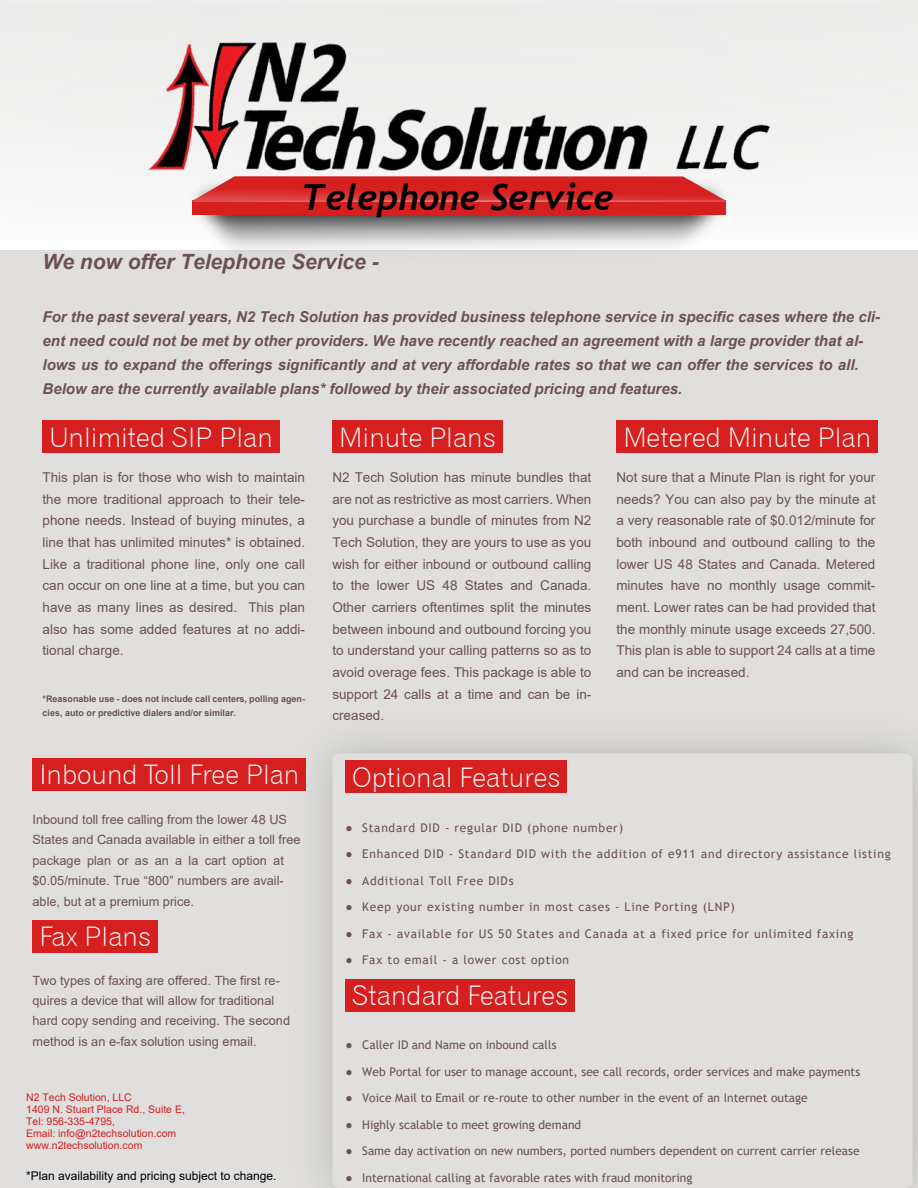
<style>
.page{position:relative;width:918px;height:1188px;background:#fff}
.page>*{position:absolute;margin:0;border:0;box-sizing:border-box;transform-origin:0 0}
.t1{font:italic 700 36px "Trebuchet";color:#000}
.t2{font:27px "Gothic 720 BT Light B";color:#fff}
.t3{font:italic 700 21px "Arial";color:#6b5252}
.t4{font:italic 700 15px/24.2px "Arial";color:#6b5252}
.t5{font:13.5px/21.6px "Arial";color:#6b5252;text-align:justify}
.t6{font:12.75px/20.4px "Arial";color:#6b5252}
.t7{font:12px "Trebuchet MS";color:#6b5252}
.t8{font:12px "Trebuchet MS";letter-spacing:.065em;color:#6b5252}
.t9{font:12px "Arial";color:#000}
.t10{font:10.5px/12px "Arial";color:#d61f1f}
.t11{font:700 9px/14.4px "Arial";color:#6b5252}
.s1{font-family:"Times New Roman"}
</style>
<div class="page">
<div style="left:0;top:251px;width:918px;height:937px;background:#e0dfdd"></div>
<img style="left:182px;top:175px;width:555px;height:73px">
<svg style="left:193px;top:176px;width:533px;height:24px;background:#d93939"></svg>
<div style="left:193px;top:201px;width:533px;height:14px;background:#d61f1f"></div>
<img style="left:192px;top:200px;width:534px;height:2px">
<img style="left:149px;top:43px;width:620px;height:127px">
<div style="left:332px;top:421px;width:164px;height:32px;background:#d61f1f"></div>
<div style="left:496px;top:421px;width:7px;height:32px;background:#d61f1f"></div>
<div style="left:616px;top:421px;width:255px;height:32px;background:#d61f1f"></div>
<div style="left:871px;top:421px;width:7px;height:32px;background:#d61f1f"></div>
<div style="left:43px;top:421px;width:230px;height:32px;background:#d61f1f"></div>
<div style="left:273px;top:421px;width:7px;height:32px;background:#d61f1f"></div>
<div style="left:32px;top:758px;width:267px;height:32px;background:#d61f1f"></div>
<img style="left:275px;top:740px;width:643px;height:448px">
<div style="left:332px;top:753px;width:581px;height:435px;background:#e0dfdd;border-radius:7px"></div>
<div style="left:345px;top:761px;width:216px;height:32px;background:#d61f1f"></div>
<div style="left:561px;top:761px;width:6px;height:32px;background:#d61f1f"></div>
<div style="left:345px;top:979px;width:223px;height:33px;background:#d61f1f"></div>
<div style="left:568px;top:979px;width:7px;height:33px;background:#d61f1f"></div>
<div style="left:32px;top:920px;width:119px;height:33px;background:#d61f1f"></div>
<div style="left:151px;top:920px;width:7px;height:33px;background:#d61f1f"></div>
<h1 class="t1" style="left:301px;top:184px;width:314px">Telephone Service</h1>
<h3 class="t3" style="left:43px;top:254px;width:338px">We now offer Telephone Service -</h3>
<p class="t4" style="left:43px;top:306px;width:839px">For the past several years, N2 Tech Solution has provided business telephone service in specific cases where the cli&shy;ent need could not be met by other providers. We have recently reached an agreement with a large provider that al&shy;lows us to expand the offerings significantly and at very affordable rates so that we can offer the services to all.<br>Below are the currently available plans* followed by their associated pricing and features.</p>
<h2 class="t2" style="left:339px;top:426px;width:158px">Minute Plans</h2>
<p class="t5" style="left:332px;top:468px;width:261px">N2 Tech Solution has minute bundles that are not as restrictive as most carriers. When you purchase a bundle of minutes from N2<br>Tech Solution, they are yours to use as you wish for either inbound or outbound calling to the lower US 48 States and Canada.<br>Other carriers oftentimes split the minutes between inbound and outbound forcing you to understand your calling patterns so as to avoid overage fees. This package is able to support 24 calls at a time and can be in&shy;creased.</p>
<h2 class="t2" style="left:49px;top:426px;width:225px">Unlimited SIP Plan</h2>
<p class="t5" style="left:43px;top:468px;width:264px">This plan is for those who wish to maintain the more traditional approach to their tele&shy;phone needs. Instead of buying minutes, a line that has unlimited minutes* is obtained.<br>Like a traditional phone line, only one call can occur on one line at a time, but you can have as many lines as desired. This plan also has some added features at no addi&shy;tional charge.</p>
<p class="t11" style="left:43px;top:692px;width:264px">*Reasonable use - does not include call centers, polling agen&shy;cies, auto or predictive dialers and/or similar.</p>
<h2 class="t2" style="left:623px;top:426px;width:249px">Metered Minute Plan</h2>
<p class="t5" style="left:616px;top:468px;width:261px">Not sure that a Minute Plan is right for your needs? You can also pay by the minute at a very reasonable rate of $0.012/minute for both inbound and outbound calling to the lower US 48 States and Canada. Metered minutes have no monthly usage commit&shy;ment. Lower rates can be had provided that the monthly minute usage exceeds 27,500.<br>This plan is able to support 24 calls at a time and can be increased.</p>
<h2 class="t2" style="left:39px;top:764px;width:262px">Inbound Toll Free Plan</h2>
<p class="t6" style="left:32px;top:810px;width:270px">Inbound toll free calling from the lower 48 US States and Canada available in either a toll free package plan or as an a la cart option at $0.05/minute. True “800” numbers are avail&shy;able, but at a premium price.</p>
<h2 class="t2" style="left:39px;top:926px;width:113px">Fax Plans</h2>
<p class="t6" style="left:32px;top:971px;width:259px">Two types of faxing are offered. The first re&shy;quires a device that will allow for traditional hard copy sending and receiving. The second method is an e-fax solution using email.</p>
<p class="t10" style="left:26px;top:1092px;width:160px">N2 Tech Solution, LLC<br>1409 N. Stuart Place Rd., Suite E,<br>Tel: 956-335-4795,<br>Email: info@n2techsolution.com www.n2techsolution.com</p>
<p class="t9" style="left:26px;top:1172px;width:252px">*Plan availability and pricing subject to change.</p>
<h2 class="t2" style="left:352px;top:766px;width:210px">Optional Features</h2>
<p class="t8" style="left:345px;top:823px;width:279px"><span class="s1">●</span> Standard DID - regular DID (phone number)</p>
<p class="t8" style="left:345px;top:850px;width:547px"><span class="s1">●</span> Enhanced DID - Standard DID with the addition of e911 and directory assistance listing</p>
<p class="t8" style="left:345px;top:876px;width:170px"><span class="s1">●</span> Additional Toll Free DIDs</p>
<p class="t8" style="left:345px;top:902px;width:391px"><span class="s1">●</span> Keep your existing number in most cases - Line Porting (LNP)</p>
<p class="t8" style="left:345px;top:929px;width:509px"><span class="s1">●</span> Fax - available for US 50 States and Canada at a fixed price for unlimited faxing</p>
<p class="t8" style="left:345px;top:955px;width:225px"><span class="s1">●</span> Fax to email - a lower cost option</p>
<h2 class="t2" style="left:352px;top:985px;width:217px">Standard Features</h2>
<p class="t7" style="left:345px;top:1041px;width:213px"><span class="s1">●</span> Caller ID and Name on inbound calls</p>
<p class="t7" style="left:345px;top:1067px;width:516px"><span class="s1">●</span> Web Portal for user to manage account, see call records, order services and make payments</p>
<p class="t7" style="left:345px;top:1093px;width:464px"><span class="s1">●</span> Voice Mail to Email or re-route to other number in the event of an Internet outage</p>
<p class="t7" style="left:345px;top:1120px;width:237px"><span class="s1">●</span> Highly scalable to meet growing demand</p>
<p class="t7" style="left:345px;top:1146px;width:516px"><span class="s1">●</span> Same day activation on new numbers, ported numbers dependent on current carrier release</p>
<p class="t7" style="left:345px;top:1173px;width:349px"><span class="s1">●</span> International calling at favorable rates with fraud monitoring</p>
</div>
